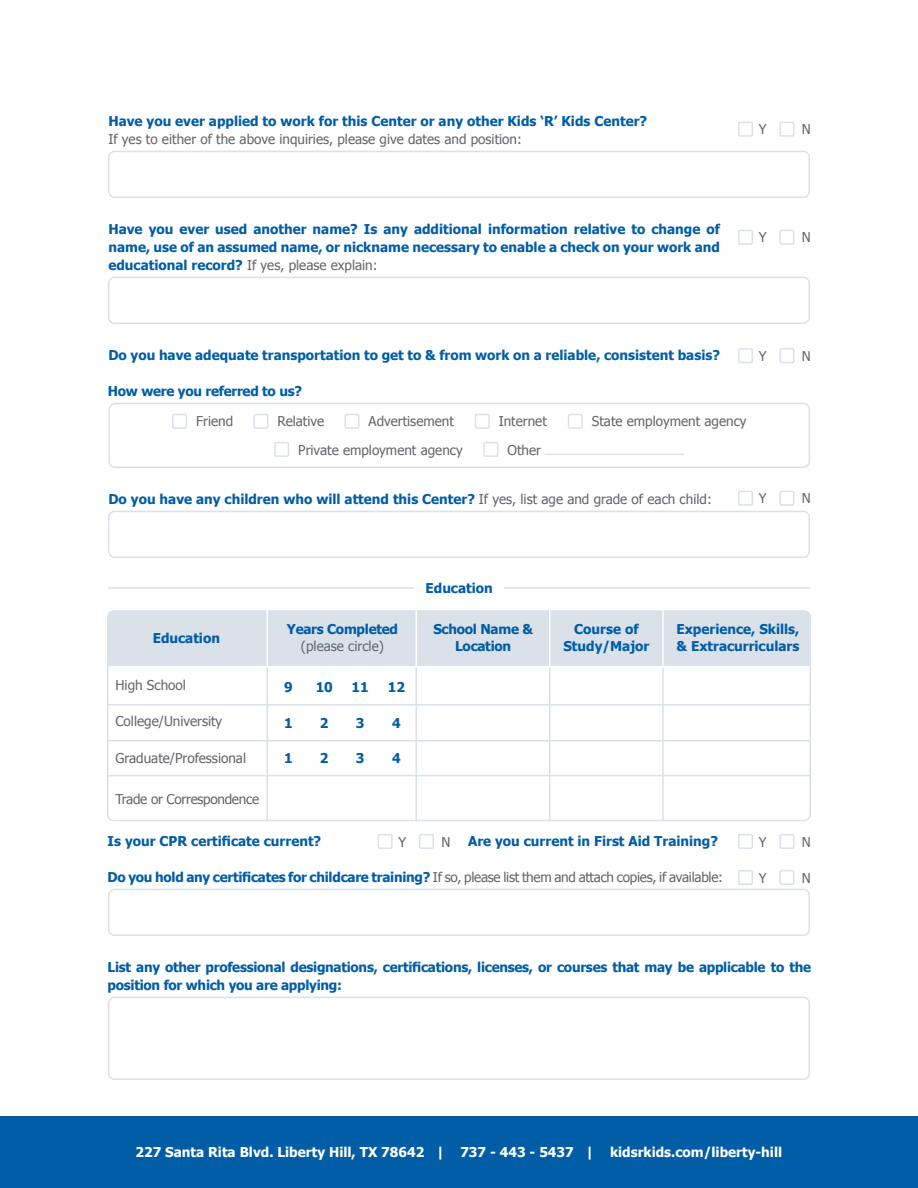
<style>
.page{position:relative;width:918px;height:1188px;background:#fff}
.page>*{position:absolute;margin:0;border:0;box-sizing:border-box;transform-origin:0 0}
.KRK_Paragraph{font:700 13.5px/18px "Tahoma";color:#005da6;text-align:justify}
.KRK_Paragraph-2{font:13.5px "Tahoma";color:#63656a}
.KRK_Paragraph-3{font:700 13.5px/16.2px "Tahoma";letter-spacing:-.02em;color:#005da6;text-align:center}
.KRK_Paragraph-4{font:13.5px "Tahoma";letter-spacing:-.02em;color:#63656a}
.t1{font:700 13.5px "Tahoma";color:#fff}
.s1{font-weight:400;color:#63656a}
.s2{font-weight:700;color:#005da6}
.s3{font-style:inherit}
</style>
<div class="page">
<div style="left:0;top:1117px;width:918px;height:71px;background:#005da6"></div>
<div style="left:738px;top:122px;width:15px;height:15px;border:2px solid #dae1e9"></div>
<div style="left:779px;top:122px;width:16px;height:15px;border:2px solid #dae1e9"></div>
<div style="left:738px;top:491px;width:15px;height:15px;border:2px solid #dae1e9"></div>
<div style="left:779px;top:491px;width:16px;height:15px;border:2px solid #dae1e9"></div>
<div style="left:738px;top:230px;width:15px;height:15px;border:2px solid #dae1e9"></div>
<div style="left:779px;top:230px;width:16px;height:15px;border:2px solid #dae1e9"></div>
<div style="left:738px;top:348px;width:15px;height:15px;border:2px solid #dae1e9"></div>
<div style="left:779px;top:348px;width:16px;height:15px;border:2px solid #dae1e9"></div>
<div style="left:378px;top:834px;width:15px;height:15px;border:2px solid #dae1e9"></div>
<div style="left:419px;top:834px;width:15px;height:15px;border:2px solid #dae1e9"></div>
<div style="left:738px;top:870px;width:15px;height:15px;border:2px solid #dae1e9"></div>
<div style="left:779px;top:870px;width:16px;height:15px;border:2px solid #dae1e9"></div>
<div style="left:738px;top:834px;width:15px;height:15px;border:2px solid #dae1e9"></div>
<div style="left:779px;top:834px;width:15px;height:15px;border:2px solid #dae1e9"></div>
<div style="left:108px;top:610px;width:702px;height:15px;background:#dae1e9;border-radius:6px"></div>
<div style="left:108px;top:618px;width:702px;height:48px;background:#dae1e9"></div>
<div style="left:107px;top:610px;width:704px;height:211px;border:2px solid #dae1e9;border-radius:6px"></div>
<div style="left:108px;top:151px;width:702px;height:47px;border:2px solid #dae1e9;border-radius:6px"></div>
<div style="left:108px;top:277px;width:702px;height:47px;border:2px solid #dae1e9;border-radius:6px"></div>
<div style="left:109px;top:403px;width:701px;height:65px;border:2px solid #dae1e9;border-radius:6px"></div>
<div style="left:172px;top:414px;width:15px;height:15px;border:2px solid #dae1e9"></div>
<div style="left:253px;top:414px;width:16px;height:15px;border:2px solid #dae1e9"></div>
<div style="left:344px;top:414px;width:16px;height:15px;border:2px solid #dae1e9"></div>
<div style="left:475px;top:414px;width:15px;height:15px;border:2px solid #dae1e9"></div>
<div style="left:568px;top:414px;width:15px;height:15px;border:2px solid #dae1e9"></div>
<div style="left:274px;top:442px;width:15px;height:15px;border:2px solid #dae1e9"></div>
<div style="left:483px;top:442px;width:15px;height:15px;border:2px solid #dae1e9"></div>
<hr style="left:544px;top:454px;width:140px;height:1px;background:#dae1e9">
<div style="left:108px;top:511px;width:702px;height:47px;border:2px solid #dae1e9;border-radius:6px"></div>
<div style="left:108px;top:889px;width:702px;height:47px;border:2px solid #dae1e9;border-radius:6px"></div>
<div style="left:108px;top:997px;width:702px;height:83px;border:2px solid #dae1e9;border-radius:6px"></div>
<hr style="left:108px;top:587px;width:702px;height:2px;background:#dae1e9">
<div style="left:414px;top:576px;width:90px;height:23px;background:#fff"></div>
<hr style="left:266px;top:668px;width:2px;height:153px;background:#dae1e9">
<hr style="left:107px;top:704px;width:703px;height:1px;background:#dae1e9">
<hr style="left:107px;top:740px;width:703px;height:2px;background:#dae1e9">
<hr style="left:107px;top:775px;width:703px;height:1px;background:#dae1e9">
<hr style="left:416px;top:668px;width:1px;height:153px;background:#dae1e9">
<hr style="left:549px;top:668px;width:1px;height:153px;background:#dae1e9">
<hr style="left:662px;top:668px;width:2px;height:153px;background:#dae1e9">
<hr style="left:266px;top:609px;width:2px;height:57px;background:#fff">
<hr style="left:416px;top:609px;width:1px;height:57px;background:#fff">
<hr style="left:549px;top:609px;width:1px;height:57px;background:#fff">
<hr style="left:662px;top:609px;width:2px;height:57px;background:#fff">
<p class="KRK_Paragraph" style="left:108px;top:111px;width:540px">Have you ever applied to work for this Center or any other Kids ‘R’ Kids Center?</p>
<p class="KRK_Paragraph-2" style="left:108px;top:130px;width:415px">If yes to either of the above inquiries, please give dates and position:</p>
<p class="KRK_Paragraph" style="left:108px;top:219px;width:613px">Have you ever used another name? Is any additional information relative to change of name, use of an assumed name, or nickname necessary to enable a check on your work and educational record? <span class="s1">If yes, please explain:</span></p>
<p class="KRK_Paragraph-2" style="left:759px;top:120px;width:9px">Y</p>
<p class="KRK_Paragraph-2" style="left:802px;top:120px;width:11px">N</p>
<p class="KRK_Paragraph-2" style="left:759px;top:228px;width:9px">Y</p>
<p class="KRK_Paragraph-2" style="left:802px;top:228px;width:11px">N</p>
<p class="KRK_Paragraph" style="left:108px;top:345px;width:613px">Do you have adequate transportation to get to &amp; from work on a reliable, consistent basis?</p>
<p class="KRK_Paragraph-3" style="left:108px;top:382px;width:196px">How were you referred to us?</p>
<p class="KRK_Paragraph-2" style="left:196px;top:413px;width:39px">Friend</p>
<p class="KRK_Paragraph-2" style="left:278px;top:413px;width:48px">Relative</p>
<p class="KRK_Paragraph-2" style="left:369px;top:413px;width:87px">Advertisement</p>
<p class="KRK_Paragraph-2" style="left:499px;top:413px;width:50px">Internet</p>
<p class="KRK_Paragraph-2" style="left:592px;top:413px;width:156px">State employment agency</p>
<p class="KRK_Paragraph-2" style="left:298px;top:441px;width:166px">Private employment agency</p>
<p class="KRK_Paragraph-2" style="left:508px;top:441px;width:35px">Other</p>
<p class="KRK_Paragraph-2" style="left:759px;top:347px;width:9px">Y</p>
<p class="KRK_Paragraph-2" style="left:802px;top:347px;width:11px">N</p>
<p class="KRK_Paragraph" style="left:108px;top:489px;width:605px">Do you have any children who will attend this Center? <span class="s1">If yes, list age and grade of each child:</span></p>
<p class="KRK_Paragraph-2" style="left:759px;top:489px;width:9px">Y</p>
<p class="KRK_Paragraph-2" style="left:802px;top:489px;width:11px">N</p>
<p class="KRK_Paragraph" style="left:426px;top:579px;width:69px">Education</p>
<p class="KRK_Paragraph" style="left:153px;top:628px;width:69px">Education</p>
<p class="KRK_Paragraph-3" style="left:287px;top:621px;width:113px">Years Completed <span class="s1">(please circle)</span></p>
<p class="KRK_Paragraph-3" style="left:433px;top:621px;width:101px">School Name &amp;<br>Location</p>
<p class="KRK_Paragraph" style="left:563px;top:621px;width:88px;line-height:16.2px;text-align:center">Course of<br>Study/Major</p>
<p class="KRK_Paragraph" style="left:677px;top:620px;width:124px">Experience, Skills,</p>
<p class="KRK_Paragraph" style="left:677px;top:636px;width:124px">&amp; Extracurriculars</p>
<p class="KRK_Paragraph-2" style="left:116px;top:676px;width:72px">High School</p>
<p class="KRK_Paragraph" style="left:284px;top:677px;width:10px">9</p>
<p class="KRK_Paragraph" style="left:316px;top:677px;width:19px">10</p>
<p class="KRK_Paragraph" style="left:352px;top:677px;width:19px">11</p>
<p class="KRK_Paragraph" style="left:388px;top:677px;width:19px">12</p>
<p class="KRK_Paragraph" style="left:284px;top:713px;width:10px">1</p>
<p class="KRK_Paragraph" style="left:284px;top:748px;width:10px">1</p>
<p class="KRK_Paragraph-2" style="left:116px;top:712px;width:108px">College/University</p>
<p class="KRK_Paragraph" style="left:356px;top:713px;width:10px">3</p>
<p class="KRK_Paragraph" style="left:356px;top:748px;width:10px">3</p>
<p class="KRK_Paragraph" style="left:320px;top:713px;width:10px">2</p>
<p class="KRK_Paragraph" style="left:320px;top:748px;width:10px">2</p>
<p class="KRK_Paragraph" style="left:392px;top:713px;width:10px">4</p>
<p class="KRK_Paragraph-2" style="left:116px;top:749px;width:132px">Graduate/Professional</p>
<p class="KRK_Paragraph" style="left:392px;top:748px;width:10px">4</p>
<p class="KRK_Paragraph-4" style="left:116px;top:790px;width:145px">Trade or Correspondence</p>
<p class="KRK_Paragraph" style="left:108px;top:831px;width:215px">Is your CPR certificate current?</p>
<p class="KRK_Paragraph-4" style="left:108px;top:868px;width:617px"><span class="s2">Do you hold any certificates for childcare training?</span> If so, please list them and attach copies, if available:</p>
<p class="KRK_Paragraph" style="left:468px;top:831px;width:252px">Are you current in First Aid Training?</p>
<p class="KRK_Paragraph-2" style="left:398px;top:833px;width:9px">Y</p>
<p class="KRK_Paragraph-2" style="left:441px;top:833px;width:11px">N</p>
<p class="KRK_Paragraph-2" style="left:759px;top:833px;width:9px">Y</p>
<p class="KRK_Paragraph-2" style="left:802px;top:833px;width:11px">N</p>
<p class="KRK_Paragraph-2" style="left:759px;top:869px;width:9px">Y</p>
<p class="KRK_Paragraph-2" style="left:802px;top:869px;width:11px">N</p>
<p class="KRK_Paragraph-3" style="left:108px;top:957px;width:705px;line-height:18px;text-align:left">List any other professional designations, certifications, licenses, or courses that may be applicable to the position for which you are applying:</p>
<p class="t1" style="left:135px;top:1143px;width:648px">227 Santa Rita Blvd. Liberty Hill, TX 78642 | <span class="s3">737 - 443 - 5437</span> | kidsrkids.com/liberty-hill</p>
</div>
